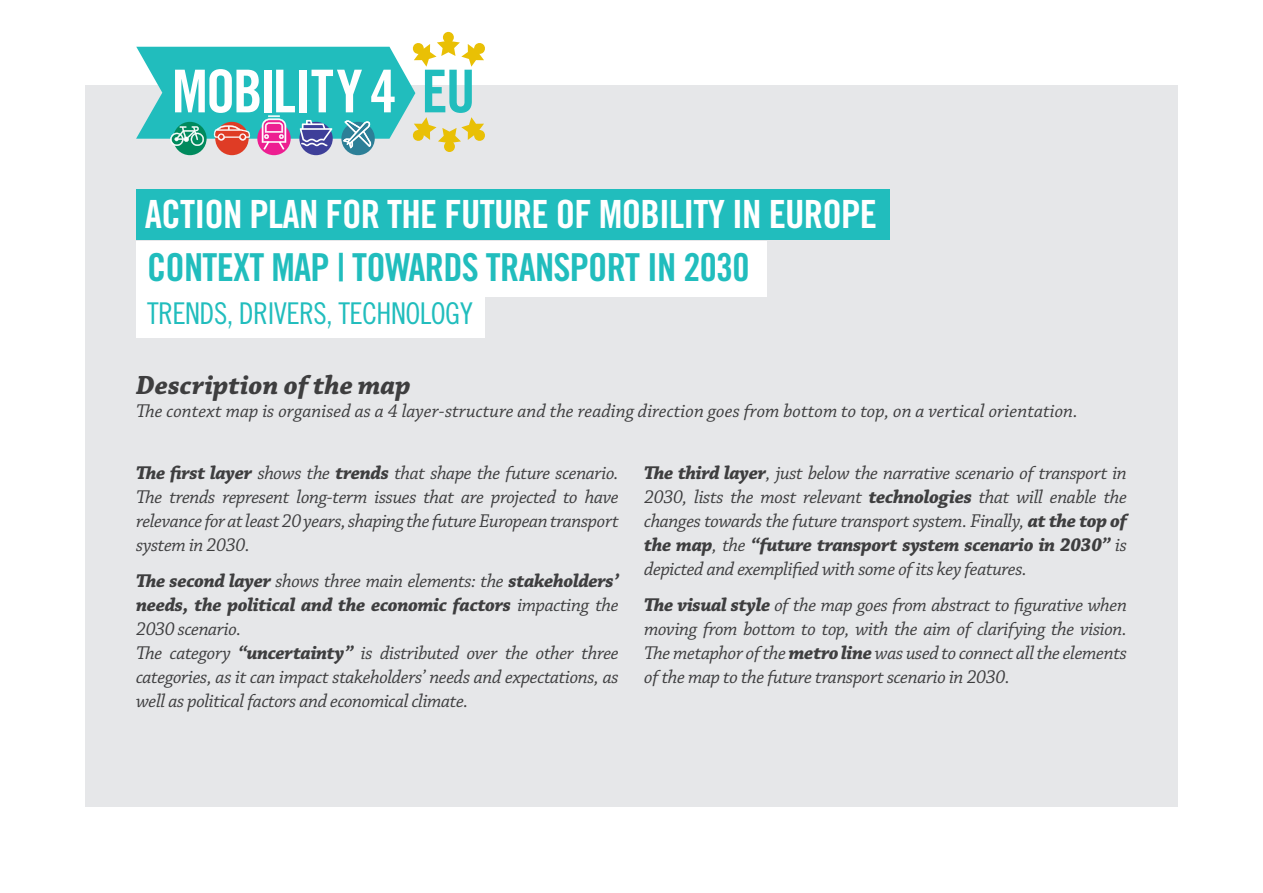
<style>
.page{position:relative;width:1263px;height:893px;background:#fff}
.page>*{position:absolute;margin:0;border:0;box-sizing:border-box;transform-origin:0 0}
.t1{font:38.85px "Trade Gothic Bold Cond Twenty";letter-spacing:-.02em;color:#fff}
.t2{font:38.55px "Trade Gothic Bold Cond Twenty";letter-spacing:-.02em;color:#21bdbd}
.t3{font:30px "Trade Gothic Cond Eighteen";letter-spacing:-.02em;color:#21bdbd}
.t4{font:italic 700 27.75px "Chaparral Pro";color:#3e3e3f}
.t5{font:italic 19.5px/24px "Chaparral Pro";letter-spacing:-.015em;color:#3e3e3f;text-align:justify}
.t6{font:italic 700 19.5px/24px "Chaparral Pro";letter-spacing:-.02em;color:#3e3e3f;text-align:justify}
.s1{font-weight:700}
.s2{font-weight:400}
</style>
<div class="page">
<div style="left:85px;top:85px;width:1093px;height:722px;background:#e6e7e9"></div>
<div style="left:173px;top:122px;width:34px;height:33px;background:#008a5d;border-radius:50%"></div>
<div style="left:215px;top:122px;width:34px;height:33px;background:#df3c25;border-radius:50%"></div>
<div style="left:257px;top:122px;width:34px;height:33px;background:#ed1e91;border-radius:50%"></div>
<div style="left:299px;top:122px;width:34px;height:33px;background:#3e3f99;border-radius:50%"></div>
<div style="left:341px;top:122px;width:34px;height:33px;background:#2c7f97;border-radius:50%"></div>
<svg style="left:136px;top:32px;width:349px;height:120px"></svg>
<div style="left:136px;top:241px;width:631px;height:56px;background:#fff"></div>
<div style="left:136px;top:290px;width:349px;height:48px;background:#fff"></div>
<div style="left:136px;top:189px;width:754px;height:51px;background:#21bdbd"></div>
<p class="t1" style="left:145px;top:190px;width:734px">ACTION PLAN FOR THE FUTURE OF MOBILITY IN EUROPE</p>
<p class="t2" style="left:147px;top:244px;width:604px">CONTEXT MAP | TOWARDS TRANSPORT IN 2030</p>
<p class="t3" style="left:147px;top:296px;width:327px">TRENDS, DRIVERS, TECHNOLOGY</p>
<p class="t4" style="left:136px;top:369px;width:276px">Description of the map</p>
<p class="t5" style="left:136px;top:400px;width:943px">The context map is organised as a 4 layer-structure and the reading direction goes from bottom to top, on a vertical orientation.</p>
<p class="t5" style="left:136px;top:462px;width:484px"><span class="s1">The first layer</span> shows the <span class="s1">trends</span> that shape the future scenario.<br>The trends represent long-term issues that are projected to have relevance for at least 20 years, shaping the future European transport system in 2030.</p>
<p class="t6" style="left:136px;top:570px;width:484px">The second layer <span class="s2">shows three main elements: the</span> stakeholders’ needs, the political and the economic factors <span class="s2">impacting the 2030 scenario.</span></p>
<p class="t5" style="left:136px;top:642px;width:484px">The category <span class="s1">“uncertainty”</span> is distributed over the other three categories, as it can impact stakeholders’ needs and expectations, as well as political factors and economical climate.</p>
<p class="t5" style="left:644px;top:462px;width:484px"><span class="s1">The third layer</span>, just below the narrative scenario of transport in 2030, lists the most relevant <span class="s1">technologies</span> that will enable the changes towards the future transport system. Finally, <span class="s1">at the top of the map</span>, the <span class="s1">“future transport system scenario in 2030”</span> is depicted and exemplified with some of its key features.</p>
<p class="t5" style="left:644px;top:594px;width:484px"><span class="s1">The visual style</span> of the map goes from abstract to figurative when moving from bottom to top, with the aim of clarifying the vision.<br>The metaphor of the <span class="s1">metro line</span> was used to connect all the elements of the map to the future transport scenario in 2030.</p>
</div>
